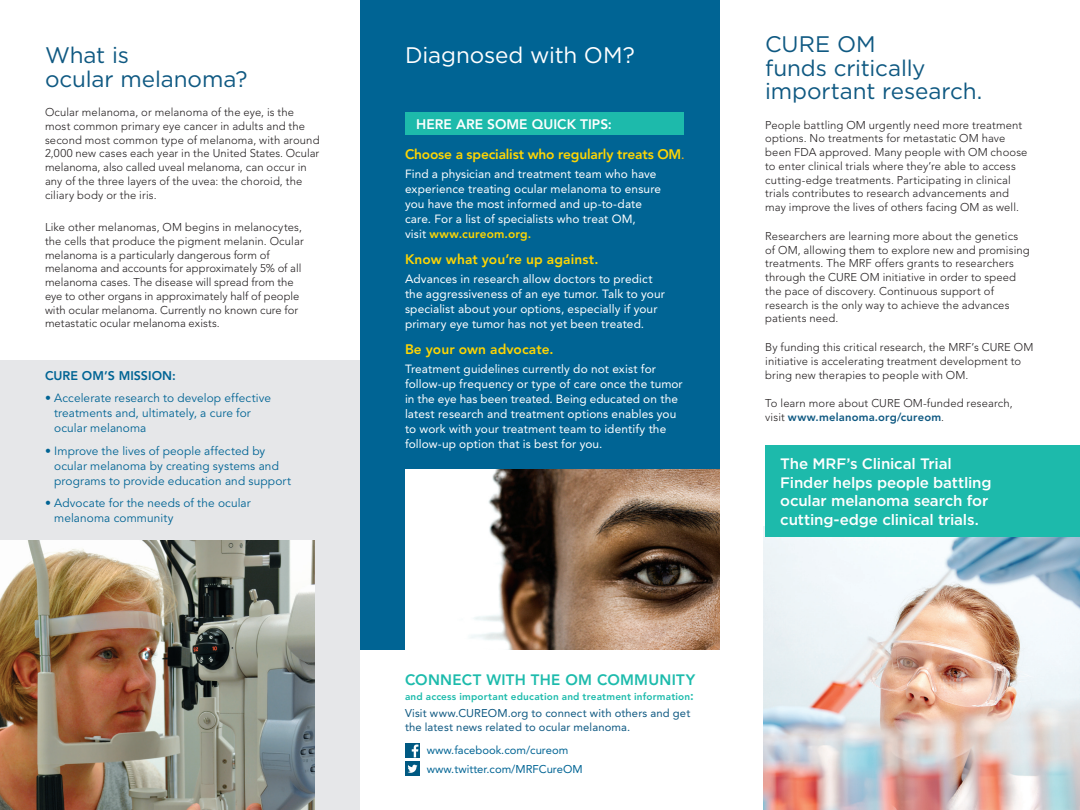
<style>
.page{position:relative;width:1080px;height:810px;background:#fff}
.page>*{position:absolute;margin:0;border:0;box-sizing:border-box;transform-origin:0 0}
.Titles{font:22.5px/23.8px "Gotham";letter-spacing:-.005em;color:#0f5982}
.Titles-2{font:22.5px "Gotham";letter-spacing:-.005em;color:#fff}
.intro{font:500 15.12px/18.6px "Gotham";letter-spacing:-.01em;color:#fff}
.Body{font:800 15px "Avenir";letter-spacing:.02em;color:#1dbbac}
.Body-2{font:800 13.75px "Avenir";letter-spacing:-.005em;color:#fed503}
.Subheads{font:800 13.75px "Avenir";color:#fff}
.Subheads_Caps_1p6{font:800 12.5px "Avenir";letter-spacing:.005em;color:#006494}
.Body-3{font:11.88px/15px "Avenir";letter-spacing:.01em;color:#fff}
.Body-4{font:11.88px/15px "Avenir";letter-spacing:.005em;color:#006494}
.Body-5{font:300 11.25px/13.8px "Avenir";letter-spacing:.01em;color:#231f20}
.Subheads-2{font:11.25px/13.8px "Avenir";letter-spacing:.01em;color:#0f5982}
.t1{font:11.25px "Avenir";color:#006494}
.Body-6{font:800 10px "Avenir";letter-spacing:.02em;color:#1dbbac}
.s1{font-weight:500;font-size:12.5px;color:#fcb61c}
.s2{font-weight:800;color:#fed503}
.s3{font-size:12.5px}
.s4{font-weight:800;color:#0f5982}
</style>
<div class="page">
<img style="left:763px;top:526px;width:317px;height:284px">
<div style="left:765px;top:445px;width:315px;height:91px;background:#1dbaab"></div>
<div style="left:360px;top:0;width:360px;height:650px;background:#006494"></div>
<img style="left:405px;top:469px;width:315px;height:181px">
<div style="left:0;top:360px;width:360px;height:450px;background:#e6e7e9"></div>
<img style="left:0;top:540px;width:315px;height:270px">
<div style="left:405px;top:743px;width:15px;height:15px;background:#005982"></div>
<svg style="left:412px;top:745px;width:6px;height:12px"></svg>
<div style="left:405px;top:761px;width:15px;height:15px;background:#005982"></div>
<svg style="left:408px;top:765px;width:9px;height:8px"></svg>
<div style="left:405px;top:112px;width:279px;height:23px;background:#1dbaab"></div>
<p class="Titles" style="left:45px;top:43px;width:204px">What is<br>ocular melanoma?</p>
<p class="Titles-2" style="left:405px;top:41px;width:231px">Diagnosed with OM?</p>
<p class="Body-5" style="left:45px;top:105px;width:276px">Ocular melanoma, or melanoma of the eye, is the most common primary eye cancer in adults and the second most common type of melanoma, with around 2,000 new cases each year in the United States. Ocular melanoma, also called uveal melanoma, can occur in any of the three layers of the uvea: the choroid, the ciliary body or the iris.</p>
<p class="Body-5" style="left:45px;top:220px;width:260px">Like other melanomas, OM begins in melanocytes, the cells that produce the pigment melanin. Ocular melanoma is a particularly dangerous form of melanoma and accounts for approximately 5% of all melanoma cases. The disease will spread from the eye to other organs in approximately half of people with ocular melanoma. Currently no known cure for metastatic ocular melanoma exists.</p>
<p class="Subheads_Caps_1p6" style="left:45px;top:368px;width:132px">CURE OM’S MISSION:</p>
<p class="Body-4" style="left:54px;top:391px;width:218px;text-indent:-9px">• Accelerate research to develop effective treatments and, ultimately, a cure for ocular melanoma</p>
<p class="Body-4" style="left:54px;top:444px;width:238px;text-indent:-9px">• Improve the lives of people affected by ocular melanoma by creating systems and programs to provide education and support</p>
<p class="Body-4" style="left:54px;top:496px;width:198px;text-indent:-9px">• Advocate for the needs of the ocular melanoma community</p>
<p class="Subheads" style="left:416px;top:116px;width:197px">HERE ARE SOME QUICK TIPS:</p>
<p class="Body-2" style="left:405px;top:146px;width:281px">Choose a specialist who regularly treats OM<span class="s1">.</span></p>
<p class="Body-3" style="left:405px;top:166px;width:258px">Find a physician and treatment team who have experience treating ocular melanoma to ensure you have the most informed and up-to-date care. For a list of specialists who treat OM,<br>visit <span class="s2">www.cureom.org.</span></p>
<p class="Body-2" style="left:405px;top:251px;width:195px">Know what you’re up against.</p>
<p class="Body-3" style="left:405px;top:271px;width:261px">Advances in research allow doctors to predict the aggressiveness of an eye tumor. Talk to your specialist about your options, especially if your primary eye tumor has not yet been treated.</p>
<p class="Body-2" style="left:405px;top:341px;width:150px">Be your own advocate.</p>
<p class="Body-3" style="left:405px;top:361px;width:279px">Treatment guidelines currently do not exist for follow-up frequency or type of care once the tumor in the eye has been treated. Being educated on the latest research and treatment options enables you to work with your treatment team to identify the follow-up option that is best for you.</p>
<p class="Body" style="left:405px;top:671px;width:292px">CONNECT WITH THE OM COMMUNITY</p>
<p class="Body-6" style="left:405px;top:691px;width:290px">and access important education and treatment information<span class="s3">:</span></p>
<p class="Subheads-2" style="left:405px;top:707px;width:287px">Visit www.CUREOM.org to connect with others and get the latest news related to ocular melanoma.</p>
<p class="t1" style="left:427px;top:743px;width:143px">www.facebook.com/cureom</p>
<p class="t1" style="left:427px;top:762px;width:157px">www.twitter.com/MRFCureOM</p>
<p class="Titles" style="left:765px;top:32px;width:219px">CURE OM<br>funds critically important research.</p>
<p class="Body-5" style="left:765px;top:118px;width:264px">People battling OM urgently need more treatment options. No treatments for metastatic OM have been FDA approved. Many people with OM choose to enter clinical trials where they’re able to access cutting-edge treatments. Participating in clinical trials contributes to research advancements and may improve the lives of others facing OM as well.</p>
<p class="Body-5" style="left:765px;top:229px;width:266px">Researchers are learning more about the genetics of OM, allowing them to explore new and promising treatments. The MRF offers grants to researchers through the CURE OM initiative in order to speed the pace of discovery. Continuous support of research is the only way to achieve the advances patients need.</p>
<p class="Body-5" style="left:765px;top:340px;width:270px">By funding this critical research, the MRF’s CURE OM initiative is accelerating treatment development to bring new therapies to people with OM.</p>
<p class="Body-5" style="left:765px;top:397px;width:249px">To learn more about CURE OM-funded research, visit <span class="s4">www.melanoma.org/cureom</span>.</p>
<p class="intro" style="left:780px;top:454px;width:213px">The MRF’s Clinical Trial<br>Finder helps people battling ocular melanoma search for cutting-edge clinical trials.</p>
</div>
